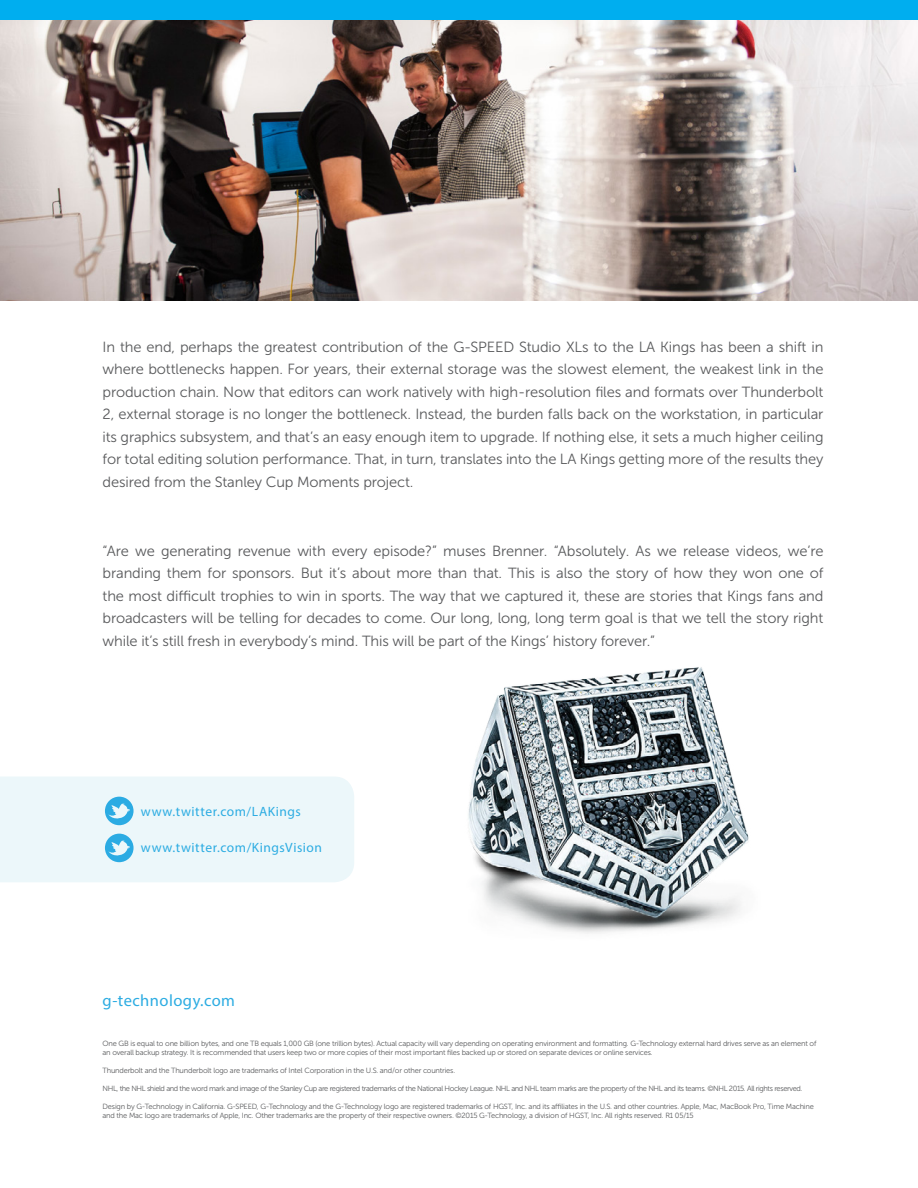
<style>
.page{position:relative;width:918px;height:1188px;background:#fff}
.page>*{position:absolute;margin:0;border:0;box-sizing:border-box;transform-origin:0 0}
.t1{font:16.5px "Myriad Pro";letter-spacing:.03em;color:#2cace2}
.t2{font:14.7px/22.5px "Museo Sans 300";letter-spacing:-.01em;color:#58595b;text-align:justify}
.t3{font:13.5px "Myriad Pro";letter-spacing:.04em;color:#2cace2}
.t4{font:7.5px/9px "Museo Sans 300";letter-spacing:-.025em;color:#58595b}
.t5{font:7.5px "Museo Sans 300";letter-spacing:-.05em;color:#58595b}
</style>
<div class="page">
<img style="left:0;top:20px;width:918px;height:280px">
<div style="left:0;top:0;width:918px;height:20px;background:#00aeef"></div>
<img style="left:468px;top:667px;width:281px;height:267px">
<div style="left:0;top:777px;width:354px;height:105px;background:#ecf7fa"></div>
<p class="t2" style="left:103px;top:336px;width:723px">In the end, perhaps the greatest contribution of the G-SPEED Studio XLs to the LA Kings has been a shift in where bottlenecks happen. For years, their external storage was the slowest element, the weakest link in the production chain. Now that editors can work natively with high-resolution files and formats over Thunderbolt 2, external storage is no longer the bottleneck. Instead, the burden falls back on the workstation, in particular its graphics subsystem, and that’s an easy enough item to upgrade. If nothing else, it sets a much higher ceiling for total editing solution performance. That, in turn, translates into the LA Kings getting more of the results they desired from the Stanley Cup Moments project.</p>
<p class="t2" style="left:103px;top:540px;width:722px">“Are we generating revenue with every episode?” muses Brenner. “Absolutely. As we release videos, we’re branding them for sponsors. But it’s about more than that. This is also the story of how they won one of the most difficult trophies to win in sports. The way that we captured it, these are stories that Kings fans and broadcasters will be telling for decades to come. Our long, long, long term goal is that we tell the story right while it’s still fresh in everybody’s mind. This will be part of the Kings’ history forever.”</p>
<p class="t3" style="left:141px;top:803px;width:162px">www.twitter.com/LAKings</p>
<p class="t3" style="left:141px;top:840px;width:183px">www.twitter.com/KingsVision</p>
<p class="t1" style="left:103px;top:991px;width:134px">g-technology.com</p>
<p class="t4" style="left:103px;top:1039px;width:715px">One GB is equal to one billion bytes, and one TB equals 1,000 GB (one trillion bytes). Actual capacity will vary depending on operating environment and formatting. G-Technology external hard drives serve as an element of an overall backup strategy. It is recommended that users keep two or more copies of their most important files backed up or stored on separate devices or online services.</p>
<p class="t4" style="left:103px;top:1066px;width:354px">Thunderbolt and the Thunderbolt logo are trademarks of Intel Corporation in the U.S. and/or other countries.</p>
<p class="t5" style="left:103px;top:1084px;width:701px">NHL, the NHL shield and the word mark and image of the Stanley Cup are registered trademarks of the National Hockey League. NHL and NHL team marks are the property of the NHL and its teams. ©NHL 2015. All rights reserved.</p>
<p class="t4" style="left:103px;top:1102px;width:713px">Design by G-Technology in California. G-SPEED, G-Technology and the G-Technology logo are registered trademarks of HGST, Inc. and its affiliates in the U.S. and other countries. Apple, Mac, MacBook Pro, Time Machine and the Mac logo are trademarks of Apple, Inc. Other trademarks are the property of their respective owners. ©2015 G-Technology, a division of HGST, Inc. All rights reserved. R1 05/15</p>
</div>
